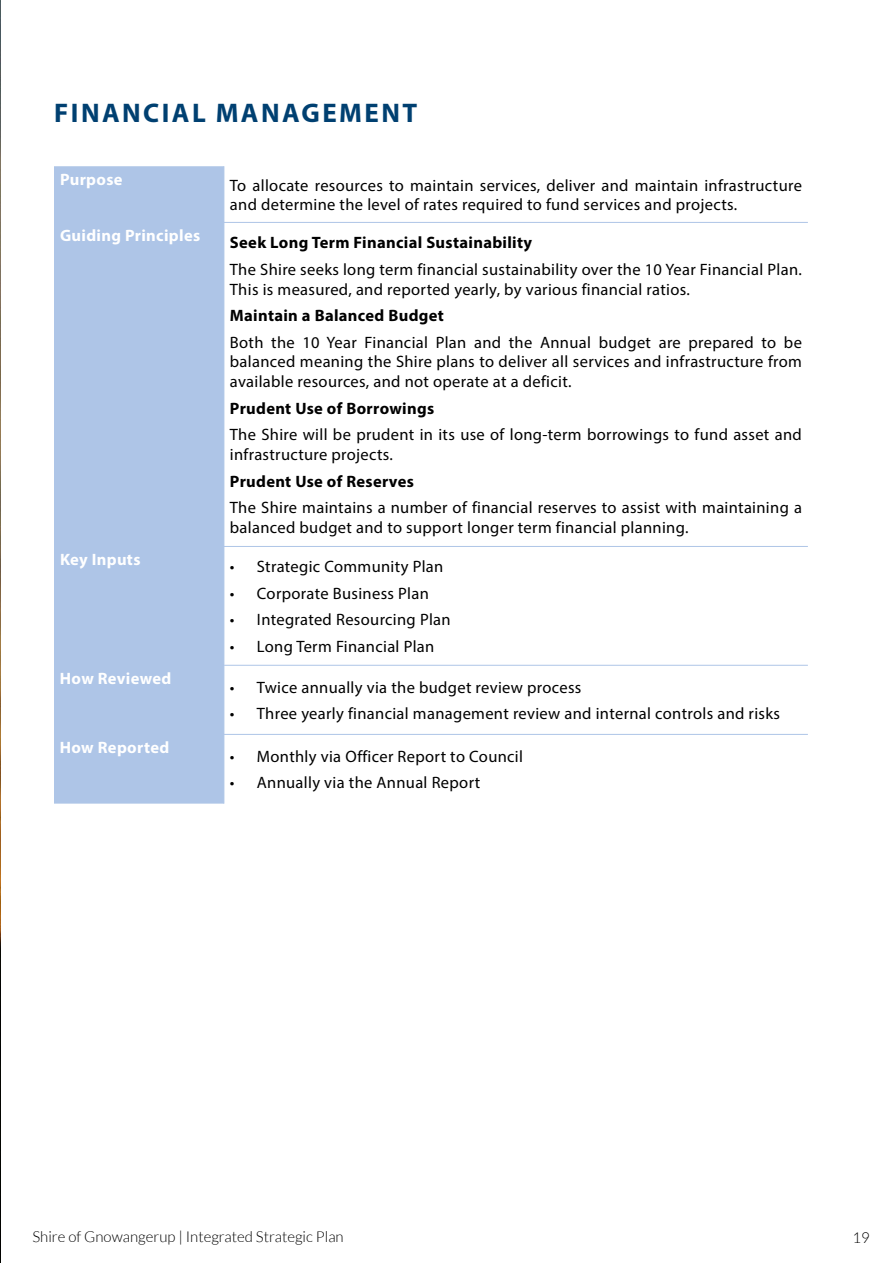
<style>
.page{position:relative;width:893px;height:1263px;background:#fff}
.page>*{position:absolute;margin:0;border:0;box-sizing:border-box;transform-origin:0 0}
.t1{font:700 27px "Myriad Pro";letter-spacing:.09em;color:#004071}
.t2{font:16.5px/19.8px "Myriad Pro";letter-spacing:.02em;color:#000}
.t3{font:700 16.5px "Myriad Pro";letter-spacing:.02em;color:#000}
.t4{font:700 16.5px "Myriad Pro";letter-spacing:.02em;color:#fff}
.t5{font:300 15px "Lato";color:#000}
</style>
<div class="page">
<div style="left:54px;top:166px;width:170px;height:638px;background:#aec5e7"></div>
<hr style="left:224px;top:166px;width:1px;height:56px;background:#aec5e7">
<hr style="left:54px;top:222px;width:170px;height:1px;background:#aec5e7">
<hr style="left:224px;top:222px;width:584px;height:1px;background:#aec5e7">
<hr style="left:224px;top:223px;width:1px;height:323px;background:#aec5e7">
<hr style="left:54px;top:546px;width:170px;height:1px;background:#aec5e7">
<hr style="left:224px;top:546px;width:584px;height:1px;background:#aec5e7">
<hr style="left:224px;top:547px;width:1px;height:118px;background:#aec5e7">
<hr style="left:54px;top:665px;width:170px;height:1px;background:#aec5e7">
<hr style="left:224px;top:665px;width:584px;height:1px;background:#aec5e7">
<hr style="left:224px;top:666px;width:1px;height:68px;background:#aec5e7">
<hr style="left:54px;top:734px;width:170px;height:1px;background:#aec5e7">
<hr style="left:224px;top:734px;width:584px;height:1px;background:#aec5e7">
<hr style="left:224px;top:735px;width:1px;height:69px;background:#aec5e7">
<img style="left:0;top:0;width:1px;height:1263px">
<h1 class="t1" style="left:54px;top:95px;width:364px">FINANCIAL MANAGEMENT</h1>
<p class="t4" style="left:60px;top:168px;width:64px">Purpose</p>
<p class="t2" style="left:230px;top:175px;width:574px">To allocate resources to maintain services, deliver and maintain infrastructure and determine the level of rates required to fund services and projects.</p>
<p class="t4" style="left:60px;top:224px;width:142px">Guiding Principles</p>
<p class="t3" style="left:230px;top:232px;width:304px">Seek Long Term Financial Sustainability</p>
<p class="t2" style="left:230px;top:259px;width:573px">The Shire seeks long term financial sustainability over the 10 Year Financial Plan.<br>This is measured, and reported yearly, by various financial ratios.</p>
<p class="t3" style="left:230px;top:305px;width:216px">Maintain a Balanced Budget</p>
<p class="t2" style="left:230px;top:332px;width:573px;text-align:justify">Both the 10 Year Financial Plan and the Annual budget are prepared to be balanced meaning the Shire plans to deliver all services and infrastructure from available resources, and not operate at a deficit.</p>
<p class="t3" style="left:230px;top:397px;width:206px">Prudent Use of Borrowings</p>
<p class="t2" style="left:230px;top:425px;width:573px">The Shire will be prudent in its use of long-term borrowings to fund asset and infrastructure projects.</p>
<p class="t3" style="left:230px;top:470px;width:186px">Prudent Use of Reserves</p>
<p class="t2" style="left:230px;top:497px;width:574px">The Shire maintains a number of financial reserves to assist with maintaining a balanced budget and to support longer term financial planning.</p>
<p class="t4" style="left:60px;top:548px;width:82px">Key Inputs</p>
<p class="t2" style="left:230px;top:556px;width:215px">• Strategic Community Plan</p>
<p class="t2" style="left:230px;top:583px;width:201px">• Corporate Business Plan</p>
<p class="t2" style="left:230px;top:610px;width:222px">• Integrated Resourcing Plan</p>
<p class="t2" style="left:230px;top:636px;width:206px">• Long Term Financial Plan</p>
<p class="t4" style="left:60px;top:667px;width:113px">How Reviewed</p>
<p class="t2" style="left:230px;top:677px;width:353px">• Twice annually via the budget review process</p>
<p class="t2" style="left:230px;top:703px;width:552px">• Three yearly financial management review and internal controls and risks</p>
<p class="t4" style="left:60px;top:736px;width:111px">How Reported</p>
<p class="t2" style="left:230px;top:746px;width:295px">• Monthly via Officer Report to Council</p>
<p class="t2" style="left:230px;top:773px;width:252px">• Annually via the Annual Report</p>
<p class="t5" style="left:32px;top:1228px;width:313px">Shire of Gnowangerup | Integrated Strategic Plan</p>
<p class="t5" style="left:852px;top:1230px;width:19px">19</p>
</div>
